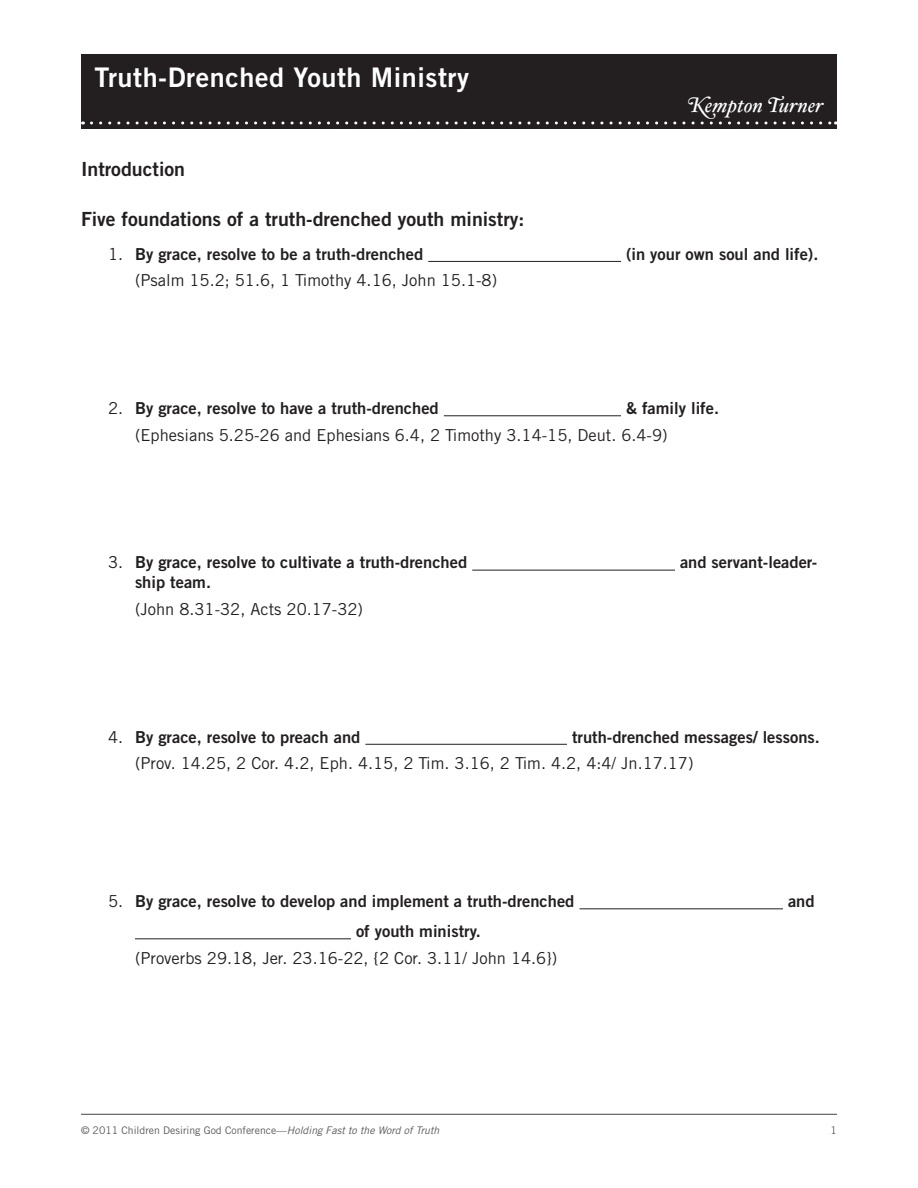
<style>
.page{position:relative;width:918px;height:1188px;background:#fff}
.page>*{position:absolute;margin:0;border:0;box-sizing:border-box;transform-origin:0 0}
.t1{font:27px "Trade Gothic LT Std Bd 2";letter-spacing:.02em;color:#fff}
.t2{font:italic 21px "Hoefler Txt Swash";color:#fff}
.Subtitle{font:19.5px "Trade Gothic LT Std Bd 2";color:#231f20}
._1{font:16.5px "Trade Gothic LT Std Bd 2";color:#231f20}
.Paragraph{font:16.5px "Trade Gothic LT Std";color:#231f20}
.t3{font:10.5px "Trade Gothic LT Std";color:#57585a}
.s1{font-family:"Trade Gothic LT Std"}
.s2{font-style:italic}
</style>
<div class="page">
<hr style="left:81px;top:1114px;width:756px;height:1px;background:#57585a">
<div style="left:81px;top:54px;width:756px;height:74px;background:#231f20"></div>
<svg style="left:91px;top:122px;width:746px;height:2px"></svg>
<hr style="left:428px;top:261px;width:193px;height:1px;background:#231f20">
<hr style="left:444px;top:415px;width:177px;height:1px;background:#231f20">
<hr style="left:472px;top:570px;width:203px;height:1px;background:#231f20">
<hr style="left:365px;top:744px;width:202px;height:1px;background:#231f20">
<hr style="left:580px;top:908px;width:203px;height:1px;background:#231f20">
<hr style="left:135px;top:938px;width:216px;height:1px;background:#231f20">
<p class="t1" style="left:94px;top:61px;width:376px">Truth-Drenched Youth Ministry</p>
<p class="t2" style="left:687px;top:92px;width:138px">Kempton Turner</p>
<p class="Subtitle" style="left:81px;top:157px;width:106px">Introduction</p>
<p class="Subtitle" style="left:81px;top:207px;width:445px">Five foundations of a truth-drenched youth ministry:</p>
<p class="_1" style="left:108px;top:244px;width:317px"><span class="s1">1.</span> By grace, resolve to be a truth-drenched</p>
<p class="_1" style="left:626px;top:244px;width:194px">(in your own soul and life).</p>
<p class="Paragraph" style="left:135px;top:270px;width:364px">(Psalm 15.2; 51.6, 1 Timothy 4.16, John 15.1-8)</p>
<p class="_1" style="left:108px;top:398px;width:332px"><span class="s1">2.</span> By grace, resolve to have a truth-drenched</p>
<p class="_1" style="left:626px;top:398px;width:95px">&amp; family life.</p>
<p class="Paragraph" style="left:135px;top:425px;width:534px">(Ephesians 5.25-26 and Ephesians 6.4, 2 Timothy 3.14-15, Deut. 6.4-9)</p>
<p class="_1" style="left:108px;top:552px;width:361px"><span class="s1">3.</span> By grace, resolve to cultivate a truth-drenched</p>
<p class="_1" style="left:680px;top:552px;width:139px">and servant-leader-</p>
<p class="_1" style="left:135px;top:572px;width:78px">ship team.</p>
<p class="Paragraph" style="left:135px;top:599px;width:230px">(John 8.31-32, Acts 20.17-32)</p>
<p class="_1" style="left:108px;top:727px;width:254px"><span class="s1">4.</span> By grace, resolve to preach and</p>
<p class="_1" style="left:572px;top:727px;width:249px">truth-drenched messages/ lessons.</p>
<p class="Paragraph" style="left:135px;top:753px;width:560px">(Prov. 14.25, 2 Cor. 4.2, Eph. 4.15, 2 Tim. 3.16, 2 Tim. 4.2, 4:4/ Jn.17.17)</p>
<p class="_1" style="left:108px;top:891px;width:468px"><span class="s1">5.</span> By grace, resolve to develop and implement a truth-drenched</p>
<p class="_1" style="left:788px;top:891px;width:28px">and</p>
<p class="_1" style="left:356px;top:921px;width:126px">of youth ministry.</p>
<p class="Paragraph" style="left:135px;top:948px;width:424px">(Proverbs 29.18, Jer. 23.16-22, {2 Cor. 3.11/ John 14.6})</p>
<p class="t3" style="left:81px;top:1124px;width:360px">© 2011 Children Desiring God Conference—<span class="s2">Holding Fast to the Word of Truth</span></p>
<p class="t3" style="left:831px;top:1124px;width:8px">1</p>
</div>
